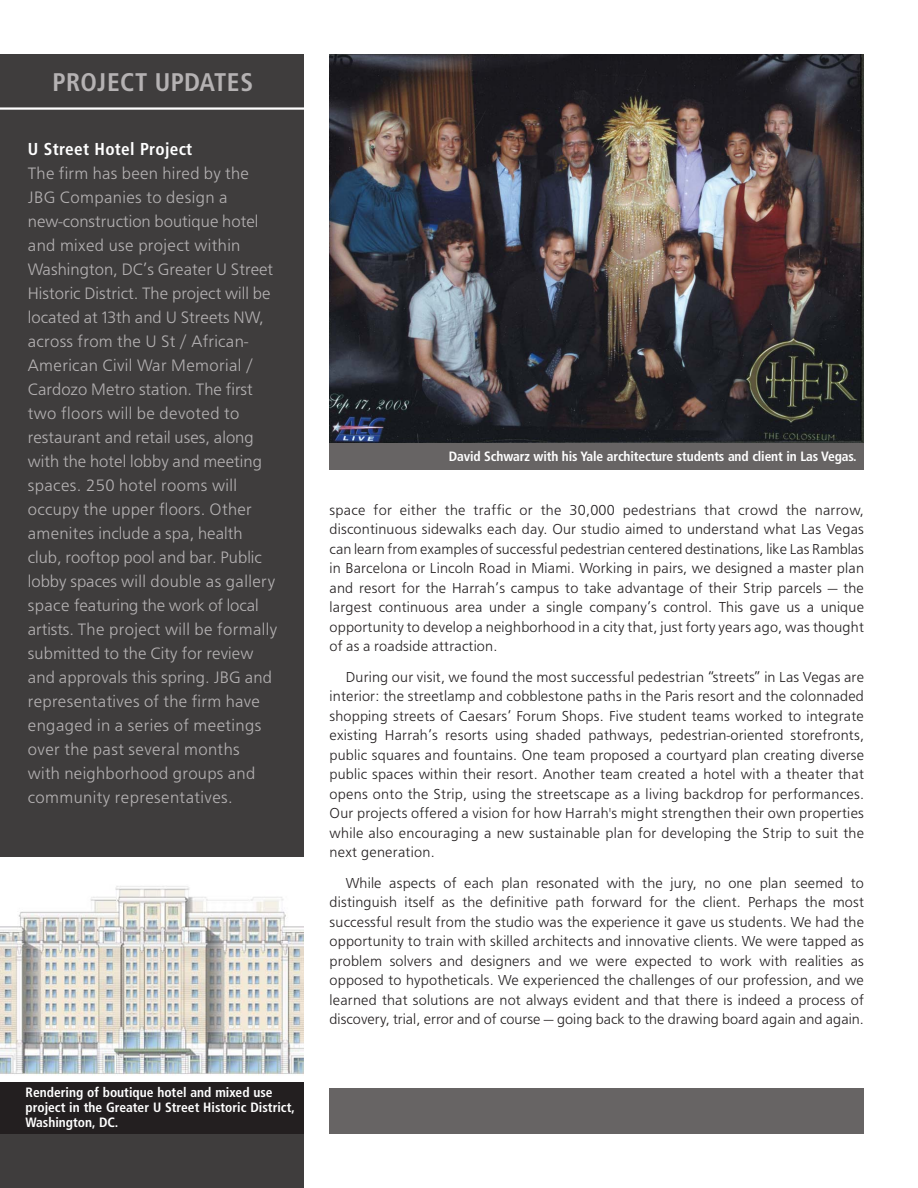
<style>
.page{position:relative;width:918px;height:1188px;background:#fff}
.page>*{position:absolute;margin:0;border:0;box-sizing:border-box;transform-origin:0 0}
.t1{font:700 condensed 25.5px "Frutiger";letter-spacing:.015em;color:#b5b2b3}
.t2{font:17.25px/24px "Frutiger";letter-spacing:.015em;color:#b5b2b3}
.t3{font:700 condensed 17.25px "Frutiger";letter-spacing:.015em;color:#fff}
.t4{font:15px/19.5px "Frutiger";letter-spacing:.01em;color:#231f20;text-align:justify}
.t5{font:700 condensed 13.5px/15px "Frutiger";color:#fff}
</style>
<div class="page">
<img style="left:329px;top:54px;width:535px;height:389px">
<div style="left:329px;top:443px;width:535px;height:27px;background:#676464"></div>
<div style="left:329px;top:1089px;width:535px;height:45px;background:#676464"></div>
<div style="left:0;top:54px;width:304px;height:1134px;background:#3f3d3d"></div>
<hr style="left:0;top:107px;width:309px;height:3px;background:#fff">
<div style="left:0;top:857px;width:308px;height:225px;background:#fff"></div>
<img style="left:0;top:886px;width:304px;height:189px">
<div style="left:0;top:1083px;width:304px;height:51px;background:#231f20"></div>
<h1 class="t1" style="left:53px;top:72px;width:202px">PROJECT UPDATES</h1>
<p class="t3" style="left:28px;top:142px;width:166px">U Street Hotel Project</p>
<p class="t2" style="left:28px;top:162px;width:251px">The firm has been hired by the<br>JBG Companies to design a new-construction boutique hotel and mixed use project within<br>Washington, DC’s Greater U Street<br>Historic District. The project will be located at 13th and U Streets NW, across from the U St / African-<br>American Civil War Memorial /<br>Cardozo Metro station. The first two floors will be devoted to restaurant and retail uses, along with the hotel lobby and meeting spaces. 250 hotel rooms will occupy the upper floors. Other amenites include a spa, health club, rooftop pool and bar. Public lobby spaces will double as gallery space featuring the work of local artists. The project will be formally submitted to the City for review and approvals this spring. JBG and representatives of the firm have engaged in a series of meetings over the past several months<br>with neighborhood groups and community representatives.</p>
<p class="t5" style="left:26px;top:1086px;width:271px">Rendering of boutique hotel and mixed use project in the Greater U Street Historic District,<br>Washington, DC.</p>
<p class="t5" style="left:449px;top:450px;width:410px">David Schwarz with his Yale architecture students and client in Las Vegas.</p>
<p class="t4" style="left:330px;top:501px;width:536px">space for either the traffic or the 30,000 pedestrians that crowd the narrow, discontinuous sidewalks each day. Our studio aimed to understand what Las Vegas can learn from examples of successful pedestrian centered destinations, like Las Ramblas in Barcelona or Lincoln Road in Miami. Working in pairs, we designed a master plan and resort for the Harrah’s campus to take advantage of their Strip parcels — the largest continuous area under a single company’s control. This gave us a unique opportunity to develop a neighborhood in a city that, just forty years ago, was thought of as a roadside attraction.</p>
<p class="t4" style="left:330px;top:668px;width:536px;text-indent:16px">During our visit, we found the most successful pedestrian “streets” in Las Vegas are interior: the streetlamp and cobblestone paths in the Paris resort and the colonnaded shopping streets of Caesars’ Forum Shops. Five student teams worked to integrate existing Harrah’s resorts using shaded pathways, pedestrian-oriented storefronts, public squares and fountains. One team proposed a courtyard plan creating diverse public spaces within their resort. Another team created a hotel with a theater that opens onto the Strip, using the streetscape as a living backdrop for performances.<br>Our projects offered a vision for how Harrah's might strengthen their own properties while also encouraging a new sustainable plan for developing the Strip to suit the next generation.</p>
<p class="t4" style="left:330px;top:874px;width:536px;text-indent:16px">While aspects of each plan resonated with the jury, no one plan seemed to distinguish itself as the definitive path forward for the client. Perhaps the most successful result from the studio was the experience it gave us students. We had the opportunity to train with skilled architects and innovative clients. We were tapped as problem solvers and designers and we were expected to work with realities as opposed to hypotheticals. We experienced the challenges of our profession, and we learned that solutions are not always evident and that there is indeed a process of discovery, trial, error and of course — going back to the drawing board again and again.</p>
</div>
